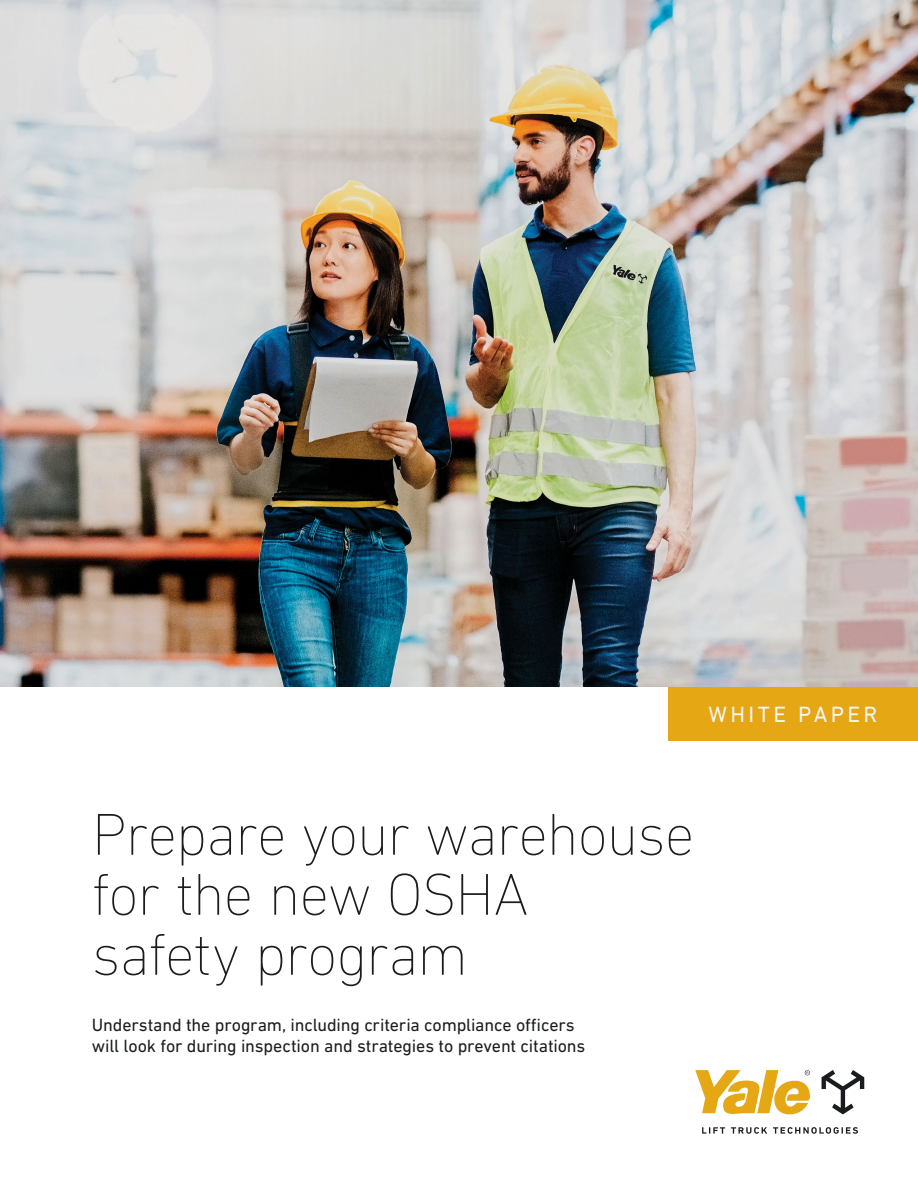
<style>
.page{position:relative;width:918px;height:1188px;background:#fff}
.page>*{position:absolute;margin:0;border:0;box-sizing:border-box;transform-origin:0 0}
.t1{font:200 60px/60px "DIN Next LT Pro";letter-spacing:-.02em;color:#1a1c1f}
.t2{font:22.5px "DIN Next LT Pro";letter-spacing:.15em;color:#f5f5f5}
.t3{font:18px/21px "DIN Next LT Pro";letter-spacing:-.01em;color:#1a1c1f}
</style>
<div class="page">
<img style="left:0;top:0;width:918px;height:687px">
<div style="left:668px;top:687px;width:250px;height:54px;background:#e5a713"></div>
<svg style="left:822px;top:1070px;width:42px;height:44px"></svg>
<svg style="left:695px;top:1070px;width:115px;height:45px"></svg>
<svg style="left:702px;top:1127px;width:23px;height:7px"></svg>
<svg style="left:731px;top:1127px;width:36px;height:7px"></svg>
<svg style="left:773px;top:1127px;width:85px;height:7px"></svg>
<p class="t2" style="left:709px;top:701px;width:170px">WHITE PAPER</p>
<h1 class="t1" style="left:92px;top:804px;width:604px">Prepare your warehouse for the new OSHA<br>safety program</h1>
<p class="t3" style="left:92px;top:1014px;width:495px">Understand the program, including criteria compliance officers will look for during inspection and strategies to prevent citations</p>
</div>
